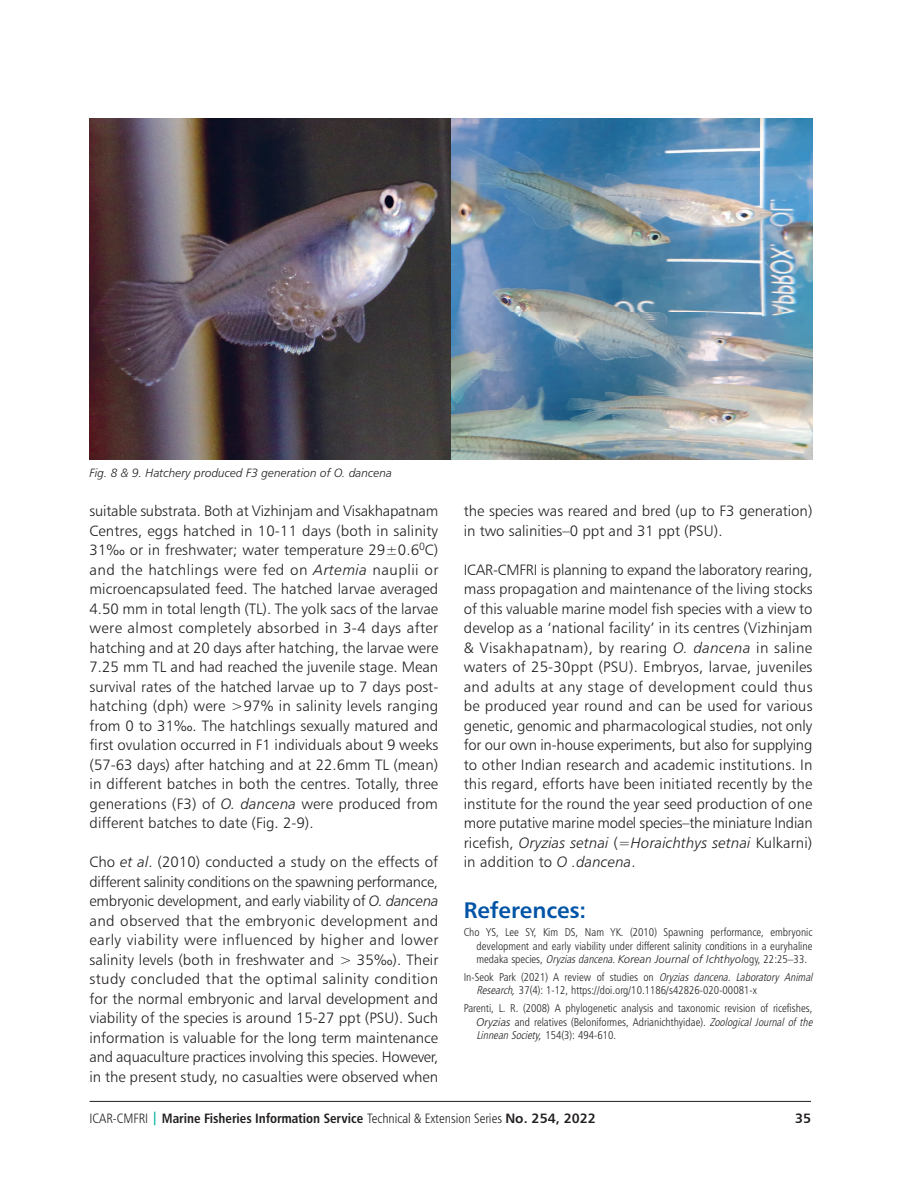
<style>
.page{position:relative;width:902px;height:1200px;background:#fff}
.page>*{position:absolute;margin:0;border:0;box-sizing:border-box;transform-origin:0 0}
.t1{font:22.5px "Humanist 777 BT Bold B";color:#0154a6}
.t2{font:15px/19.5px "Humanist 777 BT Light B";color:#231f20;text-align:justify}
.t3{font:15px "Humanist 777 BT Light Italic B";letter-spacing:.01em;color:#231f20}
.t4{font:13.5px "Humanist 777 BT Light Condensed B";color:#231f20}
.t5{font:13.5px "Humanist 777 BT Bold B";color:#231f20}
.t6{font:12px "Humanist 777 BT Light Italic B";color:#231f20}
.t7{font:11.25px/13.5px "Humanist 777 BT Light Condensed B";color:#231f20}
.s1{font-family:"Humanist 777 BT Light Italic B"}
.s2{font-family:"Humanist 777 BT Light B"}
.s3{font-style:italic}
.s4{font-family:"Humanist 777 BT Bold Condensed B";color:#00b09d}
.s5{font-family:"Humanist 777 BT Bold Condensed B"}
.s6{font-family:"Humanist 777 BT Bold B"}
</style>
<div class="page">
<hr style="left:90px;top:1101px;width:721px;height:1px;background:#231f20">
<img style="left:90px;top:118px;width:722px;height:341px">
<p class="t6" style="left:90px;top:465px;width:304px">Fig. 8 &amp; 9. Hatchery produced F3 generation of O. dancena</p>
<p class="t2" style="left:90px;top:501px;width:350px">suitable substrata. Both at Vizhinjam and Visakhapatnam Centres, eggs hatched in 10-11 days (both in salinity 31‰ or in freshwater; water temperature 29±0.6<sup>0</sup>C) and the hatchlings were fed on <span class="s1">Artemia</span> nauplii or microencapsulated feed. The hatched larvae averaged 4.50 mm in total length (TL). The yolk sacs of the larvae were almost completely absorbed in 3-4 days after hatching and at 20 days after hatching, the larvae were 7.25 mm TL and had reached the juvenile stage. Mean survival rates of the hatched larvae up to 7 days post&shy;hatching (dph) were &gt;97% in salinity levels ranging from 0 to 31‰. The hatchlings sexually matured and first ovulation occurred in F1 individuals about 9 weeks (57-63 days) after hatching and at 22.6mm TL (mean) in different batches in both the centres. Totally, three generations (F3) of <span class="s1">O. dancena</span> were produced from different batches to date (Fig. 2-9).</p>
<p class="t2" style="left:90px;top:852px;width:350px">Cho <span class="s1">et al</span>. (2010) conducted a study on the effects of different salinity conditions on the spawning performance, embryonic development, and early viability of <span class="s1">O. dancena </span>and observed that the embryonic development and early viability were influenced by higher and lower salinity levels (both in freshwater and &gt; 35‰). Their study concluded that the optimal salinity condition for the normal embryonic and larval development and viability of the species is around 15-27 ppt (PSU). Such information is valuable for the long term maintenance and aquaculture practices involving this species. However, in the present study, no casualties were observed when</p>
<p class="t2" style="left:464px;top:501px;width:350px">the species was reared and bred (up to F3 generation) in two salinities–0 ppt and 31 ppt (PSU).</p>
<p class="t2" style="left:464px;top:559px;width:350px">ICAR-CMFRI is planning to expand the laboratory rearing, mass propagation and maintenance of the living stocks of this valuable marine model fish species with a view to develop as a ‘national facility’ in its centres (Vizhinjam &amp; Visakhapatnam), by rearing <span class="s1">O. dancena</span> in saline waters of 25-30ppt (PSU). Embryos, larvae, juveniles and adults at any stage of development could thus be produced year round and can be used for various genetic, genomic and pharmacological studies, not only for our own in-house experiments, but also for supplying to other Indian research and academic institutions. In this regard, efforts have been initiated recently by the institute for the round the year seed production of one more putative marine model species–the miniature Indian</p>
<p class="t3" style="left:464px;top:833px;width:350px"><span class="s2">ricefish,</span> Oryzias setnai <span class="s2">(=</span>Horaichthys setnai <span class="s2">Kulkarni)</span></p>
<p class="t2" style="left:464px;top:852px;width:173px">in addition to <span class="s1">O .dancena</span>.</p>
<h1 class="t1" style="left:464px;top:896px;width:124px">References:</h1>
<p class="t7" style="left:476px;top:925px;width:337px;text-align:justify;text-indent:-13px">Cho YS, Lee SY, Kim DS, Nam YK. (2010) Spawning performance, embryonic development and early viability under different salinity conditions in a euryhaline medaka species, <span class="s3">Oryziasdancena</span>. <span class="s1">Korean Journal of Ichthyol</span>ogy, 22:25–33.</p>
<p class="t7" style="left:476px;top:970px;width:340px;text-indent:-13px">In-Seok Park (2021) A review of studies on <span class="s3">Oryzias dancena. Laboratory Animal<br>Research</span><span class="s1">,</span> 37(4): 1-12, https://doi.org/10.1186/s42826-020-00081-x</p>
<p class="t7" style="left:476px;top:1001px;width:340px;text-indent:-13px">Parenti, L. R. (2008) A phylogenetic analysis and taxonomic revision of ricefishes,<br><span class="s1">Oryzias</span> and relatives (Beloniformes, Adrianichthyidae). <span class="s3">Zoological Journal of the<br>LinneanSociety</span><span class="s1">,</span> 154(3): 494-610.</p>
<p class="t4" style="left:90px;top:1110px;width:508px">ICAR-CMFRI <span class="s4">|</span> <span class="s5">Marine Fisheries Information Service</span> Technical &amp; Extension Series <span class="s6">No. 254, 2022</span></p>
<p class="t5" style="left:795px;top:1109px;width:18px">35</p>
</div>
